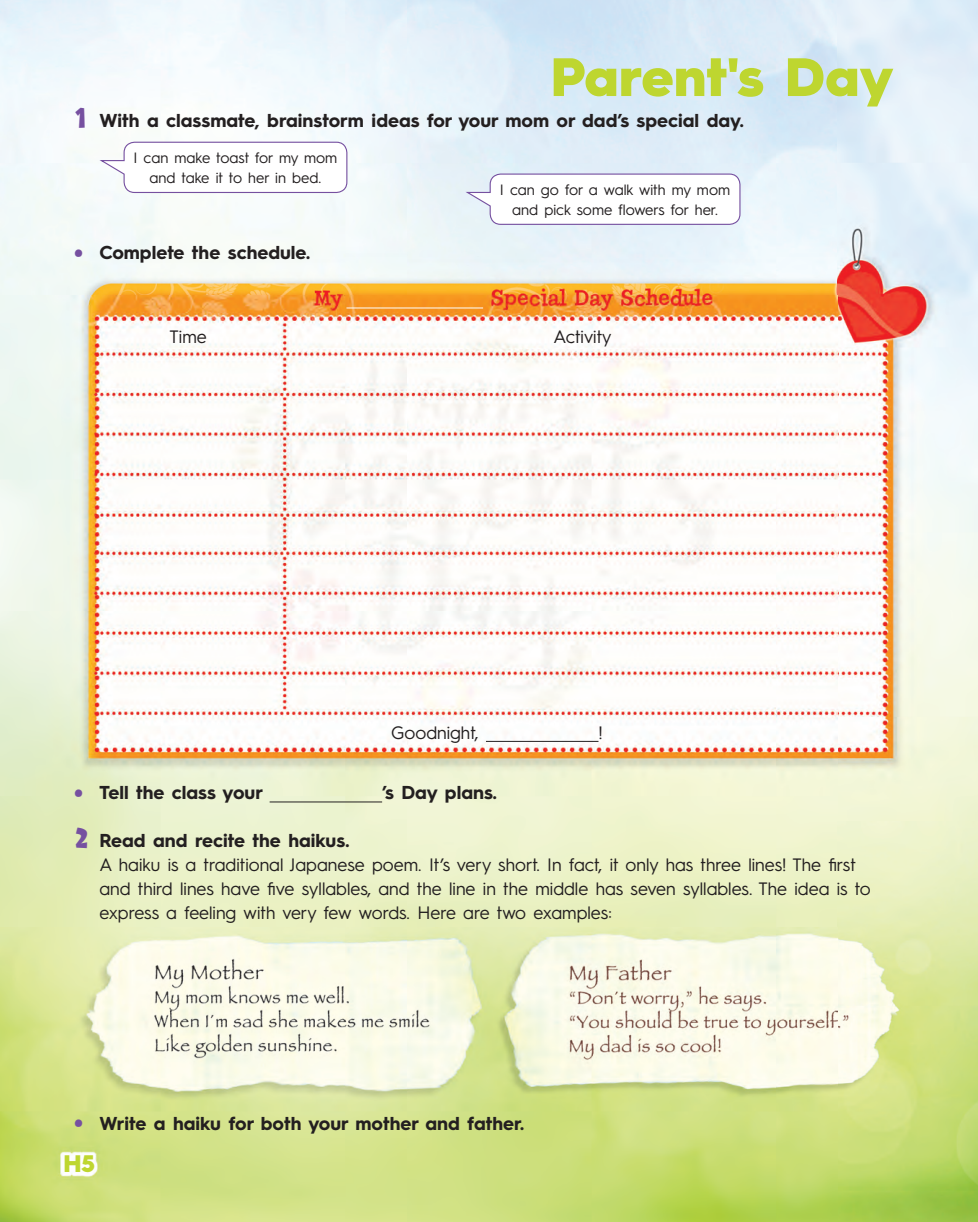
<style>
.page{position:relative;width:978px;height:1222px;background:#fff}
.page>*{position:absolute;margin:0;border:0;box-sizing:border-box;transform-origin:0 0}
.t1{font:900 54.15px "Hurme Geometric Sans 3";color:#bed630}
.t2{font:900 24px "Hurme Geometric Sans 3";color:#bed630}
.t3{font:700 18.75px "Hurme Geometric Sans 3";color:#231f20}
.t4{font:18px/24px "Hurme Geometric Sans 3";color:#231f20}
.t5{font:15px/20.2px "Hurme Geometric Sans 3";color:#231f20;text-align:center}
.s1{font-family:"House Holiday TTF Sans";font-weight:400;font-size:37.5px;color:#7650a0}
.s2{font-family:"Jacoby ICG";font-weight:900;font-size:27px;color:#7650a0}
</style>
<div class="page">
<img style="left:0;top:0;width:978px;height:1221px">
<hr style="left:270px;top:801px;width:112px;height:1px;background:#231f20">
<svg style="left:97px;top:141px;width:251px;height:53px"></svg>
<svg style="left:463px;top:173px;width:278px;height:52px"></svg>
<hr style="left:486px;top:741px;width:112px;height:1px;background:#231f20">
<hr style="left:346px;top:307px;width:137px;height:1px;background:#fff">
<h1 class="t1" style="left:551px;top:55px;width:345px">Parent's Day</h1>
<p class="t3" style="left:75px;top:113px;width:670px"><span class="s1">1</span> With a classmate, brainstorm ideas for your mom or dad’s special day.</p>
<p class="t5" style="left:134px;top:148px;width:205px">I can make toast for my mom and take it to her in bed.</p>
<p class="t3" style="left:74px;top:245px;width:238px"><span class="s2">•</span> Complete the schedule.</p>
<p class="t5" style="left:500px;top:180px;width:232px">I can go for a walk with my mom and pick some flowers for her.</p>
<p class="t4" style="left:170px;top:326px;width:39px">Time</p>
<p class="t4" style="left:553px;top:325px;width:60px">Activity</p>
<p class="t4" style="left:391px;top:721px;width:89px">Goodnight,</p>
<p class="t4" style="left:598px;top:721px;width:6px">!</p>
<p class="t3" style="left:74px;top:785px;width:191px"><span class="s2">•</span> Tell the class your</p>
<p class="t3" style="left:382px;top:785px;width:116px">’s Day plans.</p>
<p class="t3" style="left:75px;top:833px;width:275px"><span class="s1">2</span> Read and recite the haikus.</p>
<p class="t4" style="left:99px;top:854px;width:773px">A haiku is a traditional Japanese poem. It’s very short. In fact, it only has three lines! The first and third lines have five syllables, and the line in the middle has seven syllables. The idea is to express a feeling with very few words. Here are two examples:</p>
<p class="t3" style="left:74px;top:1115px;width:451px"><span class="s2">•</span> Write a haiku for both your mother and father.</p>
<h2 class="t2" style="left:63px;top:1154px;width:33px">H5</h2>
</div>
